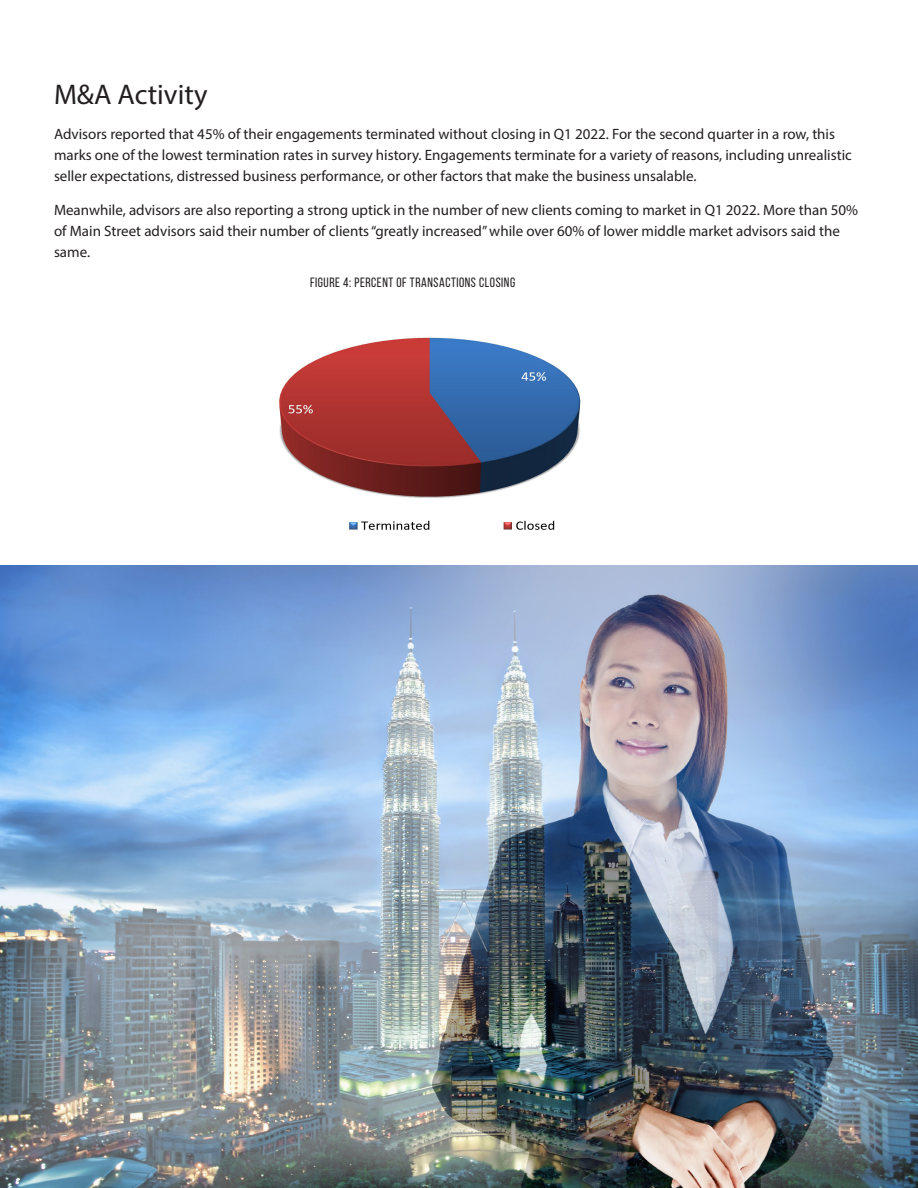
<style>
.page{position:relative;width:918px;height:1188px;background:#fff}
.page>*{position:absolute;margin:0;border:0;box-sizing:border-box;transform-origin:0 0}
.t1{font:28.5px "Myriad Pro";color:#231f20}
.t2{font:15px/21px "Myriad Pro";color:#231f20}
.body{font:13.5px "Bebas Neue";letter-spacing:.04em;color:#231f20}
</style>
<div class="page">
<img style="left:279px;top:335px;width:302px;height:195px">
<img style="left:0;top:566px;width:918px;height:622px">
<p class="t1" style="left:54px;top:77px;width:155px">M&amp;A Activity</p>
<p class="t2" style="left:54px;top:123px;width:799px">Advisors reported that 45% of their engagements terminated without closing in Q1 2022. For the second quarter in a row, this marks one of the lowest termination rates in survey history. Engagements terminate for a variety of reasons, including unrealistic seller expectations, distressed business performance, or other factors that make the business unsalable.</p>
<p class="t2" style="left:54px;top:200px;width:806px">Meanwhile, advisors are also reporting a strong uptick in the number of new clients coming to market in Q1 2022. More than 50% of Main Street advisors said their number of clients “greatly increased” while over 60% of lower middle market advisors said the same.</p>
<p class="body" style="left:310px;top:275px;width:207px">FIGURE 4: PERCENT OF TRANSACTIONS CLOSING</p>
</div>
